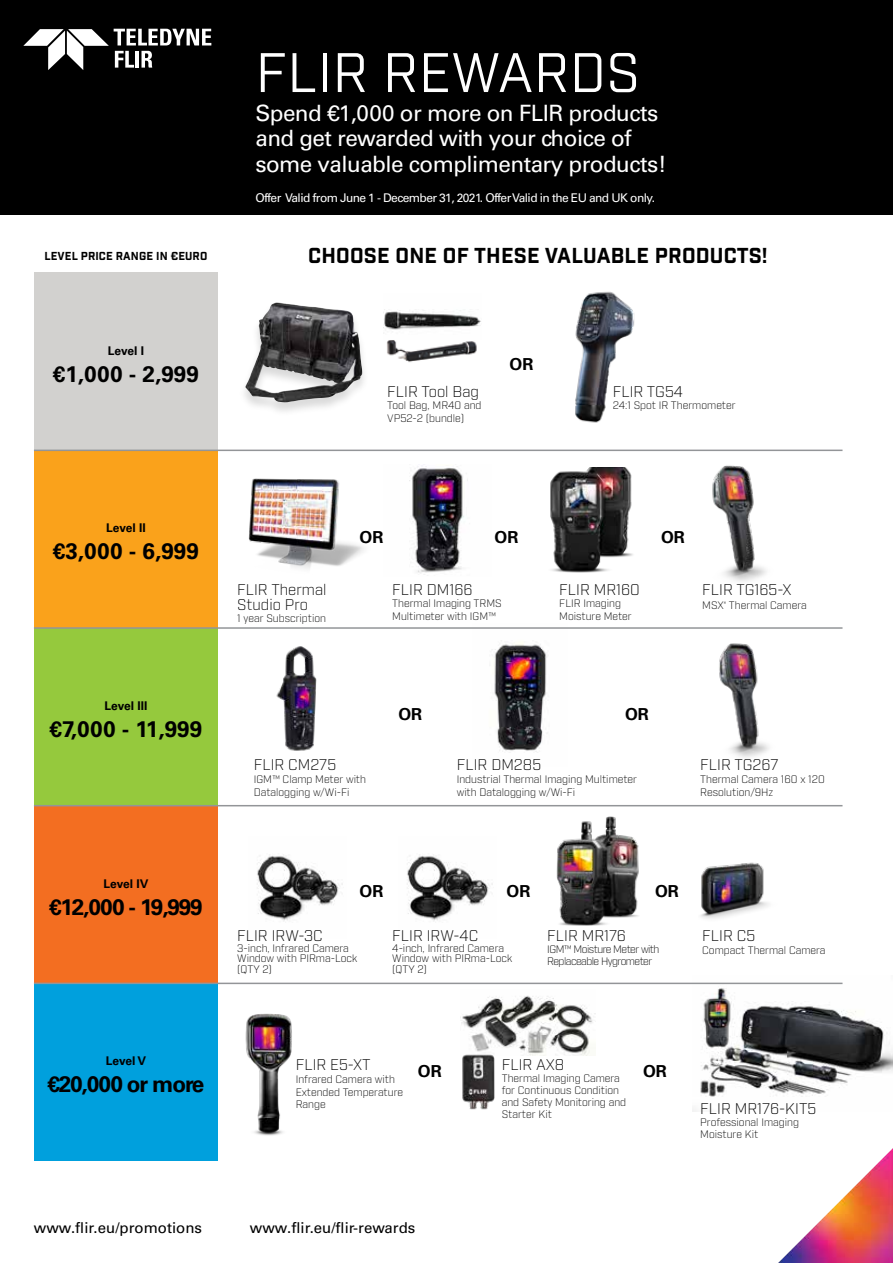
<style>
.page{position:relative;width:893px;height:1263px;background:#fff}
.page>*{position:absolute;margin:0;border:0;box-sizing:border-box;transform-origin:0 0}
.t1{font:54px "Industry";letter-spacing:.01em;color:#fff}
.t2{font:22.5px/25.5px "Univers LT Std";letter-spacing:-.025em;color:#fff}
.t3{font:700 22.5px "Univers LT Std";letter-spacing:-.03em;color:#000}
.t4{font:700 22.5px "Univers LT Std";letter-spacing:-.05em;color:#000}
.t5{font:700 21px "Industry";letter-spacing:.01em;color:#000}
.t6{font:700 16.5px "Univers LT Std";color:#000}
.t7{font:300 15px/15px "Industry";color:#000}
.t8{font:15px "Univers LT Std";color:#000}
.t9{font:12px "Univers LT Std";letter-spacing:-.05em;color:#fff}
.t10{font:700 12px "Univers LT Std";color:#000}
.t11{font:700 11.25px "Industry";letter-spacing:.01em;color:#000}
.t12{font:300 10.5px/12.6px "Industry";color:#000}
.t13{font:300 10.5px/12px "Industry";letter-spacing:-.05em;color:#000}
</style>
<div class="page">
<img style="left:460px;top:995px;width:135px;height:61px">
<img style="left:460px;top:1030px;width:57px;height:80px">
<img style="left:700px;top:862px;width:69px;height:57px">
<img style="left:556px;top:816px;width:83px;height:110px">
<img style="left:407px;top:854px;width:86px;height:68px">
<img style="left:257px;top:854px;width:86px;height:68px">
<img style="left:492px;top:640px;width:55px;height:113px">
<img style="left:409px;top:466px;width:59px;height:109px">
<img style="left:575px;top:291px;width:60px;height:132px">
<img style="left:387px;top:340px;width:90px;height:22px">
<img style="left:384px;top:309px;width:97px;height:21px">
<img style="left:248px;top:478px;width:116px;height:91px">
<img style="left:712px;top:465px;width:55px;height:117px">
<img style="left:550px;top:467px;width:83px;height:106px">
<img style="left:719px;top:643px;width:50px;height:115px">
<img style="left:276px;top:646px;width:41px;height:105px">
<img style="left:245px;top:1013px;width:47px;height:123px">
<div style="left:238px;top:302px;width:132px;height:115px;background:#000;opacity:.15"></div>
<img style="left:245px;top:302px;width:118px;height:100px">
<img style="left:692px;top:982px;width:201px;height:129px">
<div style="left:0;top:0;width:893px;height:214px;background:#000"></div>
<div style="left:34px;top:273px;width:184px;height:177px;background:#d2d1cf"></div>
<div style="left:34px;top:450px;width:184px;height:178px;background:#faa21b"></div>
<div style="left:34px;top:628px;width:184px;height:178px;background:#95c93d"></div>
<div style="left:34px;top:806px;width:184px;height:177px;background:#f36e21"></div>
<div style="left:34px;top:983px;width:184px;height:178px;background:#00a0dd"></div>
<hr style="left:34px;top:450px;width:184px;height:1px;background:#939598">
<hr style="left:218px;top:450px;width:624px;height:1px;background:#939598">
<hr style="left:34px;top:627px;width:184px;height:2px;background:#939598">
<hr style="left:218px;top:627px;width:624px;height:2px;background:#939598">
<hr style="left:34px;top:805px;width:184px;height:1px;background:#939598">
<hr style="left:218px;top:805px;width:624px;height:1px;background:#939598">
<hr style="left:34px;top:983px;width:184px;height:1px;background:#939598">
<hr style="left:218px;top:983px;width:624px;height:1px;background:#939598">
<svg style="left:23px;top:29px;width:188px;height:41px"></svg>
<img style="left:778px;top:1148px;width:115px;height:115px">
<h1 class="t1" style="left:256px;top:40px;width:386px">FLIR REWARDS</h1>
<h2 class="t2" style="left:255px;top:100px;width:413px">Spend €1,000 or more on FLIR products and get rewarded with your choice of some valuable complimentary products!</h2>
<p class="t9" style="left:255px;top:190px;width:401px">Offer Valid from June 1 - December 31, 2021. Offer Valid in the EU and UK only.</p>
<p class="t11" style="left:44px;top:249px;width:164px">LEVEL PRICE RANGE IN €EURO</p>
<h3 class="t5" style="left:308px;top:242px;width:461px">CHOOSE ONE OF THESE VALUABLE PRODUCTS!</h3>
<p class="t10" style="left:108px;top:343px;width:38px">Level I</p>
<h2 class="t3" style="left:53px;top:360px;width:148px">€1,000 - 2,999</h2>
<h3 class="t7" style="left:387px;top:384px;width:93px">FLIR Tool Bag</h3>
<p class="t12" style="left:387px;top:399px;width:96px">Tool Bag, MR40 and<br>VP52-2 (bundle)</p>
<h3 class="t6" style="left:509px;top:355px;width:25px">OR</h3>
<h3 class="t7" style="left:613px;top:384px;width:72px">FLIR TG54</h3>
<p class="t12" style="left:613px;top:399px;width:124px">24:1 Spot IR Thermometer</p>
<p class="t10" style="left:106px;top:521px;width:41px">Level II</p>
<h2 class="t3" style="left:53px;top:538px;width:148px">€3,000 - 6,999</h2>
<p class="t10" style="left:104px;top:699px;width:45px">Level III</p>
<h2 class="t3" style="left:50px;top:716px;width:154px">€7,000 - 11,999</h2>
<p class="t10" style="left:103px;top:876px;width:47px">Level IV</p>
<h2 class="t4" style="left:49px;top:893px;width:155px">€12,000 - 19,999</h2>
<p class="t10" style="left:106px;top:1054px;width:42px">Level V</p>
<h2 class="t4" style="left:47px;top:1071px;width:159px">€20,000 or more</h2>
<h3 class="t7" style="left:237px;top:582px;width:91px">FLIR Thermal<br>Studio Pro</h3>
<p class="t12" style="left:237px;top:612px;width:90px">1 year Subscription</p>
<h3 class="t6" style="left:359px;top:527px;width:25px">OR</h3>
<h3 class="t6" style="left:494px;top:527px;width:25px">OR</h3>
<h3 class="t7" style="left:392px;top:582px;width:82px">FLIR DM166</h3>
<p class="t12" style="left:392px;top:597px;width:111px">Thermal Imaging TRMS<br>Multimeter with IGM™</p>
<h3 class="t7" style="left:559px;top:582px;width:82px">FLIR MR160</h3>
<p class="t12" style="left:559px;top:597px;width:74px">FLIR Imaging<br>Moisture Meter</p>
<h3 class="t6" style="left:661px;top:527px;width:25px">OR</h3>
<h3 class="t7" style="left:702px;top:582px;width:91px">FLIR TG165-X</h3>
<p class="t12" style="left:702px;top:599px;width:106px">MSX<sup>®</sup> Thermal Camera</p>
<h3 class="t7" style="left:254px;top:758px;width:84px">FLIR CM275</h3>
<p class="t12" style="left:254px;top:773px;width:114px">IGM™ Clamp Meter with<br>Datalogging w/Wi-Fi</p>
<h3 class="t6" style="left:398px;top:704px;width:25px">OR</h3>
<h3 class="t6" style="left:625px;top:704px;width:25px">OR</h3>
<h3 class="t7" style="left:457px;top:758px;width:86px">FLIR DM285</h3>
<p class="t12" style="left:457px;top:773px;width:182px">Industrial Thermal Imaging Multimeter with Datalogging w/Wi-Fi</p>
<h3 class="t7" style="left:700px;top:758px;width:80px">FLIR TG267</h3>
<p class="t12" style="left:700px;top:773px;width:126px">Thermal Camera 160 x 120<br>Resolution/9Hz</p>
<h3 class="t6" style="left:359px;top:881px;width:25px">OR</h3>
<h3 class="t6" style="left:506px;top:881px;width:25px">OR</h3>
<h3 class="t7" style="left:237px;top:929px;width:87px">FLIR IRW-3C</h3>
<p class="t12" style="left:237px;top:943px;width:122px;line-height:10.5px">3-inch, Infrared Camera<br>Window with PIRma-Lock (QTY 2)</p>
<h3 class="t7" style="left:392px;top:929px;width:87px">FLIR IRW-4C</h3>
<p class="t12" style="left:392px;top:943px;width:122px;line-height:10.5px">4-inch, Infrared Camera<br>Window with PIRma-Lock (QTY 2)</p>
<h3 class="t6" style="left:655px;top:881px;width:25px">OR</h3>
<h3 class="t7" style="left:547px;top:929px;width:80px">FLIR MR176</h3>
<p class="t13" style="left:547px;top:944px;width:114px">IGM™ Moisture Meter with<br>Replaceable Hygrometer</p>
<h3 class="t7" style="left:702px;top:929px;width:54px">FLIR C5</h3>
<p class="t12" style="left:702px;top:944px;width:125px">Compact Thermal Camera</p>
<h3 class="t7" style="left:296px;top:1058px;width:76px">FLIR E5-XT</h3>
<p class="t12" style="left:296px;top:1073px;width:109px">Infrared Camera with<br>Extended Temperature<br>Range</p>
<h3 class="t6" style="left:418px;top:1061px;width:25px">OR</h3>
<h3 class="t7" style="left:502px;top:1058px;width:64px">FLIR AX8</h3>
<p class="t12" style="left:502px;top:1073px;width:126px;line-height:12px">Thermal Imaging Camera for Continuous Condition and Safety Monitoring and<br>Starter Kit</p>
<h3 class="t6" style="left:643px;top:1061px;width:25px">OR</h3>
<h3 class="t7" style="left:700px;top:1101px;width:117px">FLIR MR176-KIT5</h3>
<p class="t12" style="left:700px;top:1116px;width:100px;line-height:12px">Professional Imaging<br>Moisture Kit</p>
<h3 class="t8" style="left:34px;top:1219px;width:170px">www.flir.eu/promotions</h3>
<h3 class="t8" style="left:250px;top:1219px;width:167px">www.flir.eu/flir-rewards</h3>
</div>
